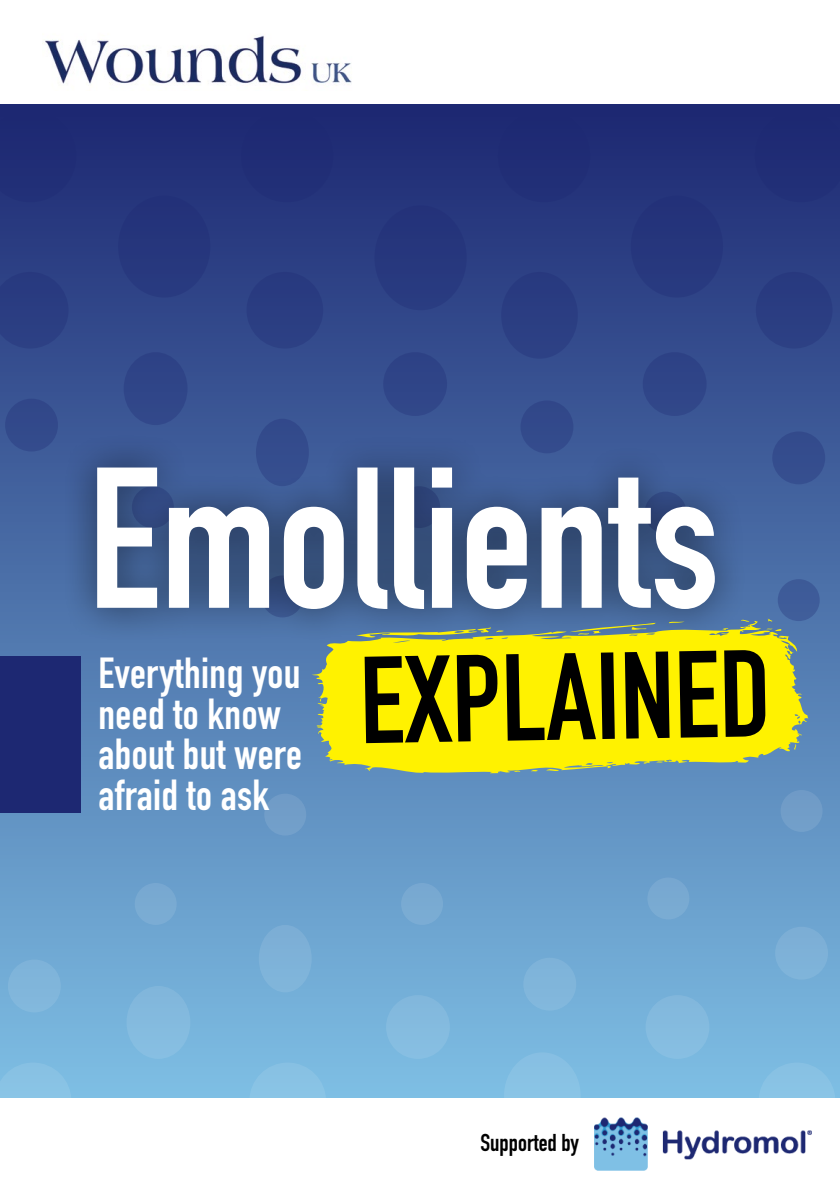
<style>
.page{position:relative;width:840px;height:1191px;background:#fff}
.page>*{position:absolute;margin:0;border:0;box-sizing:border-box;transform-origin:0 0}
.t1{font:700 197px "DIN Condensed";color:#fff}
.t2{font:700 121.4px "DIN Condensed";color:#000}
.t3{font:700 42.8px/40.6px "DIN Condensed";letter-spacing:.01em;color:#fff}
.t4{font:700 24px "DIN Condensed";color:#000}
</style>
<div class="page">
<div style="left:0;top:105px;width:839px;height:1001px;background:linear-gradient(to bottom,#1c2771,#7fc0e5)"></div>
<img style="left:45px;top:35px;width:307px;height:49px">
<div style="left:0;top:110px;width:76px;height:92px;background:#202c75"></div>
<div style="left:118px;top:196px;width:92px;height:101px;background:#26367c;border-radius:50%"></div>
<svg style="left:0;top:272px;width:68px;height:76px;background:#2b3e82"></svg>
<div style="left:5px;top:399px;width:53px;height:52px;background:#32498b;border-radius:50%"></div>
<div style="left:256px;top:419px;width:53px;height:67px;background:#324a8b;border-radius:50%"></div>
<div style="left:777px;top:579px;width:42px;height:42px;background:#3e5c9a;border-radius:50%"></div>
<div style="left:520px;top:400px;width:53px;height:53px;background:#32488b;border-radius:50%"></div>
<div style="left:771px;top:431px;width:53px;height:53px;background:#344d8e;border-radius:50%"></div>
<div style="left:246px;top:272px;width:77px;height:76px;background:#2b3d82;border-radius:50%"></div>
<div style="left:124px;top:352px;width:63px;height:73px;background:#2f4588;border-radius:50%"></div>
<div style="left:383px;top:352px;width:64px;height:64px;background:#2f4588;border-radius:50%"></div>
<div style="left:642px;top:352px;width:64px;height:64px;background:#2f4588;border-radius:50%"></div>
<div style="left:501px;top:272px;width:76px;height:87px;background:#2b3d82;border-radius:50%"></div>
<div style="left:755px;top:272px;width:77px;height:76px;background:#2b3d82;border-radius:50%"></div>
<div style="left:374px;top:205px;width:92px;height:105px;background:#26377d;border-radius:50%"></div>
<div style="left:630px;top:196px;width:92px;height:101px;background:#26367c;border-radius:50%"></div>
<div style="left:241px;top:110px;width:92px;height:92px;background:#1d2872;border-radius:50%"></div>
<div style="left:497px;top:110px;width:93px;height:92px;background:#1d2872;border-radius:50%"></div>
<div style="left:754px;top:110px;width:85px;height:92px;background:#202c75"></div>
<div style="left:62px;top:432px;width:686px;height:211px;background:#000;opacity:.5"></div>
<svg style="left:0;top:1062px;width:71px;height:36px;background:#86c1e3"></svg>
<div style="left:8px;top:959px;width:53px;height:53px;background:#80b5da;border-radius:50%"></div>
<div style="left:259px;top:925px;width:52px;height:67px;background:#7eb2d8;border-radius:50%"></div>
<div style="left:135px;top:883px;width:41px;height:42px;background:#79aad2;border-radius:50%"></div>
<div style="left:401px;top:883px;width:42px;height:42px;background:#79aad2;border-radius:50%"></div>
<div style="left:647px;top:877px;width:42px;height:42px;background:#78a9d1;border-radius:50%"></div>
<div style="left:264px;top:793px;width:42px;height:42px;background:#719dc8;border-radius:50%"></div>
<div style="left:780px;top:790px;width:42px;height:42px;background:#719dc8;border-radius:50%"></div>
<div style="left:523px;top:957px;width:53px;height:53px;background:#80b5da;border-radius:50%"></div>
<div style="left:774px;top:926px;width:53px;height:53px;background:#7eb1d7;border-radius:50%"></div>
<div style="left:249px;top:1062px;width:77px;height:77px;background:#89c3e5;border-radius:50%"></div>
<div style="left:126px;top:986px;width:64px;height:73px;background:#84bade;border-radius:50%"></div>
<div style="left:386px;top:995px;width:63px;height:64px;background:#84bbdf;border-radius:50%"></div>
<div style="left:645px;top:995px;width:64px;height:64px;background:#84bbdf;border-radius:50%"></div>
<div style="left:503px;top:1052px;width:77px;height:87px;background:#88c2e4;border-radius:50%"></div>
<div style="left:758px;top:1062px;width:76px;height:77px;background:#89c3e5;border-radius:50%"></div>
<div style="left:0;top:1098px;width:839px;height:93px;background:#fff"></div>
<img style="left:594px;top:1117px;width:218px;height:54px">
<div style="left:0;top:656px;width:81px;height:156px;background:#1d2872"></div>
<svg style="left:311px;top:618px;width:497px;height:156px;background:#dbd924"></svg>
<h1 class="t1" style="left:88px;top:406px;width:633px">Emollients</h1>
<p class="t3" style="left:98px;top:652px;width:205px">Everything you need to know about but were afraid to ask</p>
<h2 class="t2" style="left:358px;top:619px;width:412px;rotate:-1deg">EXPLAINED</h2>
<p class="t4" style="left:480px;top:1126px;width:100px">Supported by</p>
</div>
